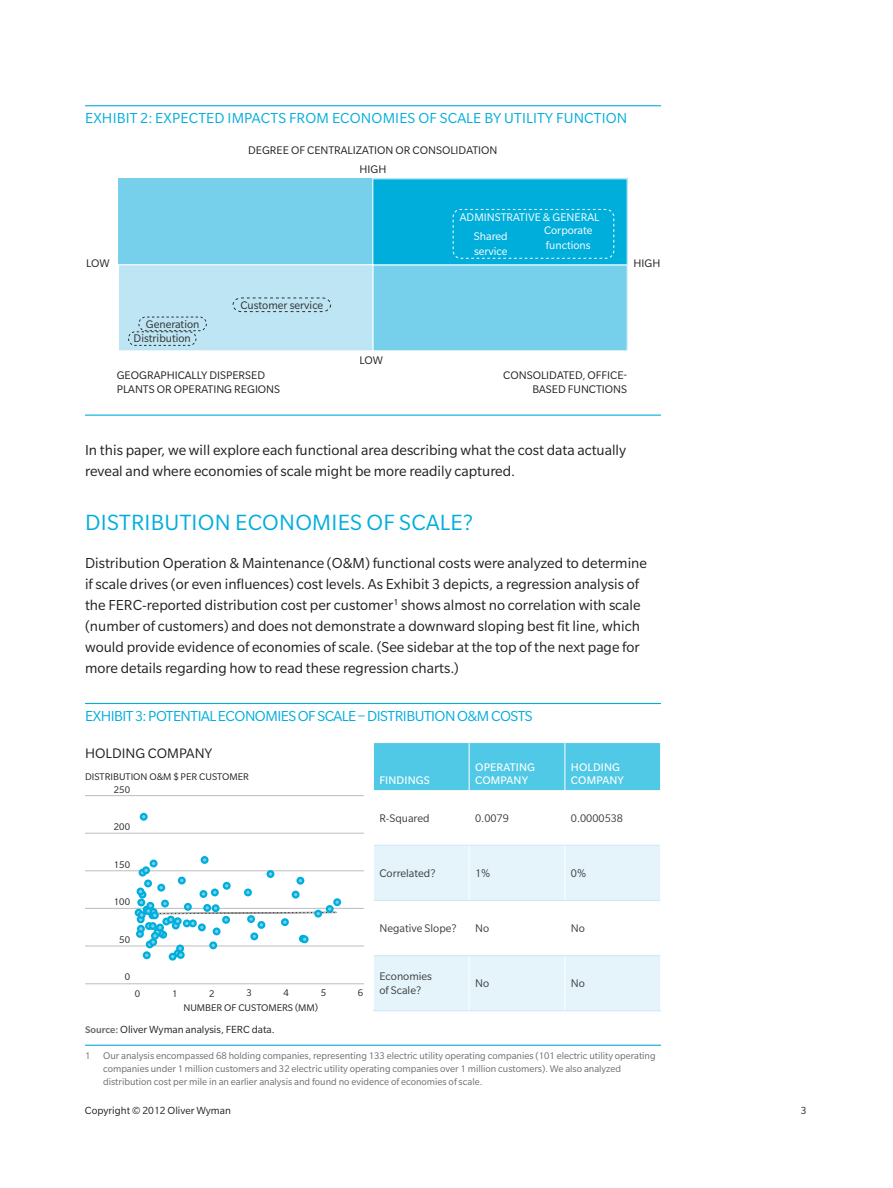
<style>
.page{position:relative;width:893px;height:1188px;background:#fff}
.page>*{position:absolute;margin:0;border:0;box-sizing:border-box;transform-origin:0 0}
.Heading2{font:24px "Slate Pro";letter-spacing:.01em;color:#00aedc}
.t1{font:15.75px/21px "Slate Pro";color:#231f20}
.Exhibit_Title{font:15.75px "Slate Pro";letter-spacing:.01em;color:#00aedc}
.Exhibit_Title-2{font:15.75px "Slate Pro";letter-spacing:-.03em;color:#00aedc}
.t2{font:15px "Slate Pro";color:#231f20}
.t3{font:12px/14.4px "Slate Pro";color:#231f20}
.Table_Text{font:12px/13.5px "Slate Pro";color:#3e3e3f}
.t4{font:12px/14.4px "Slate Pro";color:#fff}
.Table_Heading_Text{font:12px/13.5px "Slate Pro";letter-spacing:.01em;color:#fff}
.t5{font:12px "Slate Pro";color:#312f30}
.Exhibit_Source_Last{font:11.25px "Slate Pro";color:#231f20}
.Footnote{font:10.5px/12.6px "Slate Pro";color:#6c6d70}
.t6{font:10.5px "Slate Pro";color:#231f20}
.s1{font-weight:500;font-size:10.5px;color:#6c6d70}
</style>
<div class="page">
<hr style="left:85px;top:105px;width:576px;height:1px;background:#00aedc">
<hr style="left:85px;top:415px;width:576px;height:1px;background:#00aedc">
<hr style="left:85px;top:703px;width:576px;height:1px;background:#00aedc">
<hr style="left:85px;top:1045px;width:576px;height:1px;background:#00aedc">
<div style="left:373px;top:265px;width:254px;height:86px;background:#76d0eb"></div>
<div style="left:372px;top:264px;width:255px;height:87px;border:1px solid #fff"></div>
<div style="left:118px;top:179px;width:255px;height:86px;background:#76d0eb"></div>
<div style="left:118px;top:265px;width:255px;height:86px;background:#bde5f4"></div>
<div style="left:118px;top:264px;width:255px;height:87px;border:1px solid #fff"></div>
<div style="left:373px;top:179px;width:254px;height:86px;background:#00aedc"></div>
<div style="left:453px;top:209px;width:161px;height:50px;border:1px dashed #fff;border-radius:8px"></div>
<div style="left:128px;top:331px;width:68px;height:15px;border:1px dashed #312f30;border-radius:7px"></div>
<div style="left:139px;top:317px;width:68px;height:14px;border:1px dashed #312f30;border-radius:7px"></div>
<svg style="left:232px;top:297px;width:99px;height:15px"></svg>
<hr style="left:85px;top:871px;width:279px;height:1px;background:#bcbdc0">
<hr style="left:85px;top:908px;width:279px;height:1px;background:#bcbdc0">
<hr style="left:85px;top:946px;width:279px;height:1px;background:#bcbdc0">
<hr style="left:85px;top:984px;width:279px;height:1px;background:#bcbdc0">
<hr style="left:85px;top:833px;width:279px;height:1px;background:#bcbdc0">
<hr style="left:85px;top:795px;width:279px;height:1px;background:#bcbdc0">
<svg style="left:140px;top:813px;width:8px;height:8px"></svg>
<svg style="left:135px;top:856px;width:206px;height:105px"></svg>
<div style="left:374px;top:743px;width:286px;height:47px;background:#50c9e7"></div>
<svg style="left:374px;top:790px;width:286px;height:55px"></svg>
<svg style="left:374px;top:846px;width:286px;height:165px;fill:#e4f4fa"></svg>
<hr style="left:469px;top:743px;width:1px;height:47px;background:#fff">
<hr style="left:564px;top:743px;width:1px;height:47px;background:#fff">
<hr style="left:469px;top:790px;width:1px;height:55px;background:#fff">
<hr style="left:564px;top:790px;width:1px;height:55px;background:#fff">
<hr style="left:469px;top:845px;width:1px;height:55px;background:#fff">
<hr style="left:564px;top:845px;width:1px;height:55px;background:#fff">
<hr style="left:469px;top:901px;width:1px;height:54px;background:#fff">
<hr style="left:564px;top:901px;width:1px;height:54px;background:#fff">
<hr style="left:469px;top:956px;width:1px;height:55px;background:#fff">
<hr style="left:564px;top:956px;width:1px;height:55px;background:#fff">
<hr style="left:374px;top:845px;width:95px;height:1px;background:#c9eaf6">
<hr style="left:469px;top:845px;width:96px;height:1px;background:#c9eaf6">
<hr style="left:565px;top:845px;width:95px;height:1px;background:#c9eaf6">
<hr style="left:374px;top:900px;width:95px;height:1px;background:#c9eaf6">
<hr style="left:469px;top:900px;width:96px;height:1px;background:#c9eaf6">
<hr style="left:565px;top:900px;width:95px;height:1px;background:#c9eaf6">
<hr style="left:374px;top:955px;width:95px;height:1px;background:#c9eaf6">
<hr style="left:469px;top:955px;width:96px;height:1px;background:#c9eaf6">
<hr style="left:565px;top:955px;width:95px;height:1px;background:#c9eaf6">
<hr style="left:373px;top:1011px;width:96px;height:1px;background:#c9eaf6">
<hr style="left:469px;top:1011px;width:96px;height:1px;background:#c9eaf6">
<hr style="left:565px;top:1011px;width:96px;height:1px;background:#c9eaf6">
<p class="Exhibit_Title" style="left:85px;top:110px;width:544px">EXHIBIT 2: EXPECTED IMPACTS FROM ECONOMIES OF SCALE BY UTILITY FUNCTION</p>
<p class="t3" style="left:248px;top:143px;width:251px">DEGREE OF CENTRALIZATION OR CONSOLIDATION</p>
<p class="t3" style="left:359px;top:162px;width:28px">HIGH</p>
<p class="t4" style="left:544px;top:211px;width:57px;line-height:13px;text-indent:-84px">ADMINSTRATIVE &amp; GENERAL<br>Corporate</p>
<p class="t4" style="left:546px;top:237px;width:46px">functions</p>
<p class="t4" style="left:474px;top:229px;width:35px">Shared service</p>
<p class="t3" style="left:86px;top:256px;width:25px">LOW</p>
<p class="t3" style="left:634px;top:256px;width:28px">HIGH</p>
<p class="t5" style="left:146px;top:318px;width:55px">Generation</p>
<p class="t5" style="left:134px;top:332px;width:59px">Distribution</p>
<p class="t5" style="left:240px;top:298px;width:84px">Customer service</p>
<p class="t3" style="left:359px;top:353px;width:25px">LOW</p>
<p class="t3" style="left:117px;top:368px;width:165px">GEOGRAPHICALLY DISPERSED<br>PLANTS OR OPERATING REGIONS</p>
<p class="t3" style="left:503px;top:368px;width:125px;text-align:right">CONSOLIDATED, OFFICE-<br>BASED FUNCTIONS</p>
<p class="t1" style="left:85px;top:440px;width:543px">In this paper, we will explore each functional area describing what the cost data actually reveal and where economies of scale might be more readily captured.</p>
<p class="Heading2" style="left:85px;top:510px;width:390px">DISTRIBUTION ECONOMIES OF SCALE?</p>
<p class="t1" style="left:85px;top:552px;width:563px">Distribution Operation &amp; Maintenance (O&amp;M) functional costs were analyzed to determine if scale drives (or even influences) cost levels. As Exhibit 3 depicts, a regression analysis of the FERC‑reported distribution cost per customer<sup>1</sup> shows almost no correlation with scale (number of customers) and does not demonstrate a downward sloping best fit line, which would provide evidence of economies of scale. (See sidebar at the top of the next page for more details regarding how to read these regression charts.)</p>
<p class="Exhibit_Title-2" style="left:85px;top:707px;width:449px">EXHIBIT3: POTENTIAL ECONOMIES OF SCALE – DISTRIBUTION O&amp;MCOSTS</p>
<p class="t2" style="left:85px;top:745px;width:129px">HOLDING COMPANY</p>
<p class="t6" style="left:85px;top:772px;width:165px">DISTRIBUTION O&amp;M $ PER CUSTOMER</p>
<p class="t6" style="left:114px;top:784px;width:18px">250</p>
<p class="t6" style="left:114px;top:821px;width:18px">200</p>
<p class="t6" style="left:114px;top:859px;width:18px">150</p>
<p class="t6" style="left:114px;top:897px;width:18px">100</p>
<p class="t6" style="left:119px;top:934px;width:12px">50</p>
<p class="t6" style="left:125px;top:972px;width:7px">0</p>
<p class="t6" style="left:135px;top:988px;width:7px">0</p>
<p class="t6" style="left:172px;top:988px;width:7px">1</p>
<p class="t6" style="left:209px;top:988px;width:7px">2</p>
<p class="t6" style="left:246px;top:988px;width:7px">3</p>
<p class="t6" style="left:284px;top:988px;width:7px">4</p>
<p class="t6" style="left:321px;top:988px;width:7px">5</p>
<p class="t6" style="left:358px;top:988px;width:7px">6</p>
<p class="t6" style="left:183px;top:1002px;width:136px">NUMBER OF CUSTOMERS (MM)</p>
<p class="Table_Heading_Text" style="left:379px;top:774px;width:52px">FINDINGS</p>
<p class="Table_Heading_Text" style="left:475px;top:760px;width:61px">OPERATING<br>COMPANY</p>
<p class="Table_Heading_Text" style="left:571px;top:760px;width:54px">HOLDING<br>COMPANY</p>
<p class="Table_Text" style="left:379px;top:811px;width:52px">R-Squared</p>
<p class="Table_Text" style="left:475px;top:811px;width:35px">0.0079</p>
<p class="Table_Text" style="left:571px;top:811px;width:54px">0.0000538</p>
<p class="Table_Text" style="left:379px;top:866px;width:58px">Correlated?</p>
<p class="Table_Text" style="left:475px;top:866px;width:17px">1%</p>
<p class="Table_Text" style="left:571px;top:866px;width:17px">0%</p>
<p class="Table_Text" style="left:379px;top:921px;width:79px">Negative Slope?</p>
<p class="Table_Text" style="left:475px;top:921px;width:16px">No</p>
<p class="Table_Text" style="left:571px;top:921px;width:16px">No</p>
<p class="Table_Text" style="left:379px;top:970px;width:54px">Economies of Scale?</p>
<p class="Table_Text" style="left:475px;top:977px;width:16px">No</p>
<p class="Table_Text" style="left:571px;top:977px;width:16px">No</p>
<p class="Exhibit_Source_Last" style="left:85px;top:1023px;width:191px"><span class="s1">Source:</span> Oliver Wyman analysis, FERC data.</p>
<p class="Footnote" style="left:103px;top:1050px;width:554px;text-indent:-18px">1 Our analysis encompassed 68 holding companies, representing 133 electric utility operating companies (101 electric utility operating companies under 1 million customers and 32 electric utility operating companies over 1 million customers). We also analyzed distribution cost per mile in an earlier analysis and found no evidence of economies of scale.</p>
<p class="Exhibit_Source_Last" style="left:85px;top:1105px;width:147px">Copyright © 2012 Oliver Wyman</p>
<p class="Exhibit_Source_Last" style="left:801px;top:1105px;width:7px">3</p>
</div>
